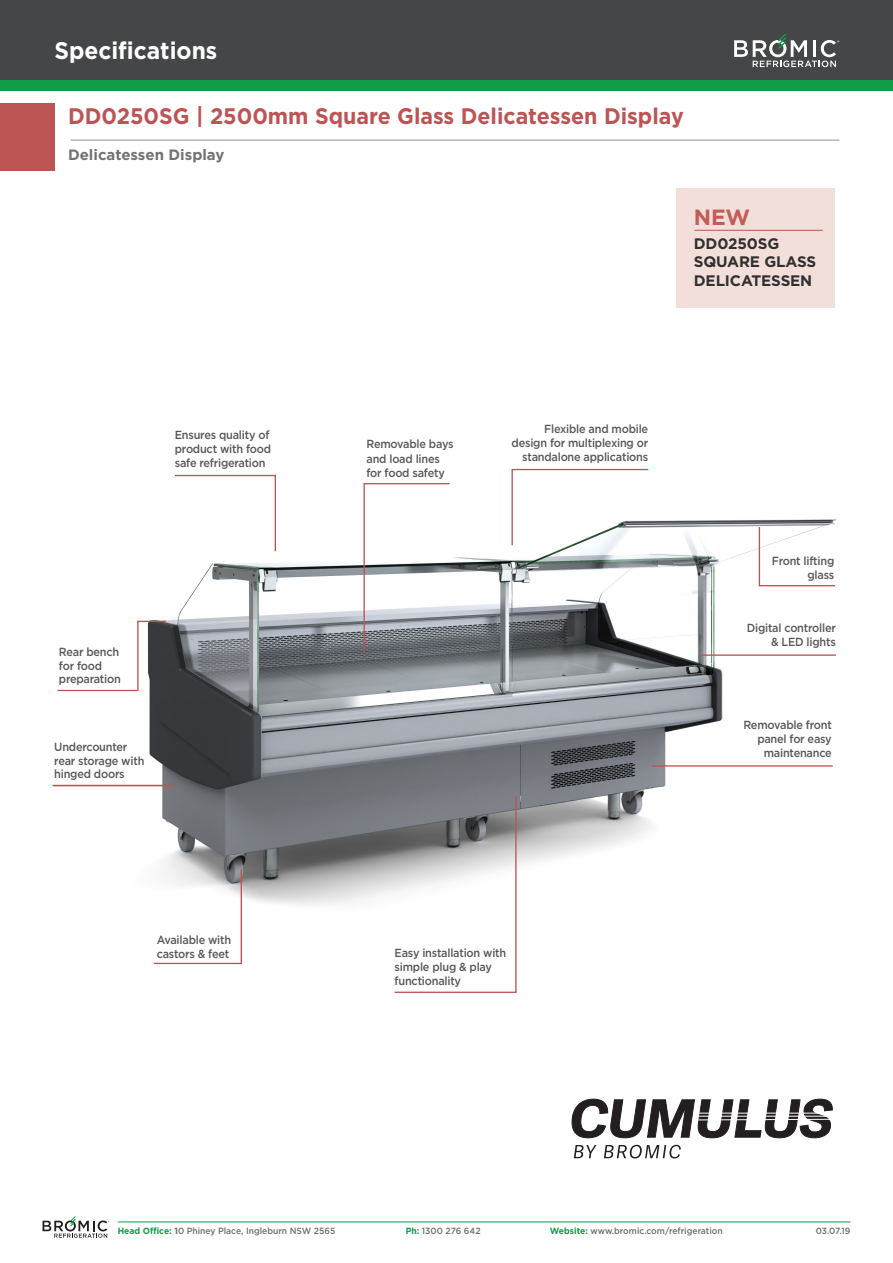
<style>
.page{position:relative;width:893px;height:1263px;background:#fff}
.page>*{position:absolute;margin:0;border:0;box-sizing:border-box;transform-origin:0 0}
.t1{font:700 24px "Gotham";color:#fff;scale:.95 1}
.t2{font:700 22.5px "Gotham";color:#bd5454;scale:.95 1}
.t3{font:700 22.05px "Gotham";color:#c15c59}
.t4{font:700 15.15px "Gotham";letter-spacing:-.01em;color:#312f30}
.t5{font:700 15px "Gotham";color:#717275}
.t6{font:500 11.7px/13.8px "Gotham";letter-spacing:-.02em;color:#57585a;scale:.93 1}
.t7{font:500 9px "Gotham";color:#6c6d70;scale:.95 1}
.s1{font-weight:700;color:#129b49}
.s2{font-weight:700}
</style>
<div class="page">
<hr style="left:118px;top:1221px;width:732px;height:1px;background:#129b49">
<hr style="left:71px;top:140px;width:768px;height:1px;background:#939598">
<svg style="left:43px;top:1216px;width:66px;height:22px"></svg>
<img style="left:94px;top:519px;width:743px;height:386px">
<div style="left:0;top:0;width:893px;height:94px;background:#fafafa"></div>
<div style="left:0;top:0;width:893px;height:84px;background:#454647"></div>
<div style="left:0;top:80px;width:893px;height:11px;background:#129b49"></div>
<div style="left:0;top:103px;width:54px;height:67px;background:#bd5454"></div>
<svg style="left:734px;top:34px;width:105px;height:33px"></svg>
<div style="left:677px;top:188px;width:158px;height:119px;background:#f3dfda"></div>
<hr style="left:694px;top:230px;width:129px;height:1px;background:#bd5454">
<svg style="left:152px;top:868px;width:91px;height:97px"></svg>
<svg style="left:173px;top:474px;width:104px;height:78px"></svg>
<svg style="left:393px;top:795px;width:124px;height:198px"></svg>
<hr style="left:652px;top:765px;width:181px;height:2px;background:#bd5454">
<svg style="left:137px;top:620px;width:30px;height:72px"></svg>
<hr style="left:57px;top:690px;width:80px;height:1px;background:#bd5454">
<svg style="left:363px;top:483px;width:88px;height:171px"></svg>
<hr style="left:701px;top:654px;width:135px;height:2px;background:#bd5454">
<hr style="left:53px;top:785px;width:122px;height:1px;background:#bd5454">
<svg style="left:511px;top:468px;width:139px;height:78px"></svg>
<svg style="left:758px;top:526px;width:78px;height:61px"></svg>
<svg style="left:574px;top:1145px;width:23px;height:13px"></svg>
<svg style="left:604px;top:1145px;width:77px;height:13px"></svg>
<svg style="left:572px;top:1099px;width:261px;height:39px"></svg>
<h1 class="t1" style="left:54px;top:36px;width:173px">Specifications</h1>
<p class="t2" style="left:68px;top:103px;width:650px">DD0250SG | 2500mm Square Glass Delicatessen Display</p>
<p class="t5" style="left:68px;top:146px;width:158px">Delicatessen Display</p>
<p class="t3" style="left:694px;top:204px;width:58px">NEW</p>
<p class="t4" style="left:694px;top:234px;width:87px">DD0250SG</p>
<p class="t4" style="left:694px;top:253px;width:124px">SQUARE GLASS</p>
<p class="t4" style="left:694px;top:271px;width:120px">DELICATESSEN</p>
<p class="t6" style="left:175px;top:428px;width:105px">Ensures quality of product with food safe refrigeration</p>
<p class="t6" style="left:59px;top:645px;width:68px">Rear bench for food preparation</p>
<p class="t6" style="left:54px;top:740px;width:98px">Undercounter rear storage with hinged doors</p>
<p class="t6" style="left:366px;top:437px;width:95px;line-height:14.2px">Removable bays and load lines for food safety</p>
<p class="t6" style="left:512px;top:422px;width:148px;text-align:right">Flexible and mobile design for multiplexing or standalone applications</p>
<p class="t6" style="left:772px;top:554px;width:69px;text-align:right">Front lifting glass</p>
<p class="t6" style="left:747px;top:621px;width:97px;text-align:right">Digital controller &amp; LED lights</p>
<p class="t6" style="left:743px;top:718px;width:97px;text-align:right">Removable front panel for easy maintenance</p>
<p class="t6" style="left:157px;top:933px;width:82px">Available with castors &amp; feet</p>
<p class="t6" style="left:395px;top:946px;width:122px">Easy installation with simple plug &amp; play functionality</p>
<p class="t7" style="left:118px;top:1226px;width:231px"><span class="s1">Head Office:</span> <span class="s2">1</span>0 Phiney Place, Ingleburn NSW 2565</p>
<p class="t7" style="left:406px;top:1226px;width:80px"><span class="s1">Ph:</span> 1300 276 642</p>
<p class="t7" style="left:550px;top:1226px;width:184px"><span class="s1">Website:</span> www.bromic.com/refrigeration</p>
<p class="t7" style="left:816px;top:1226px;width:38px">03.07.19</p>
</div>
